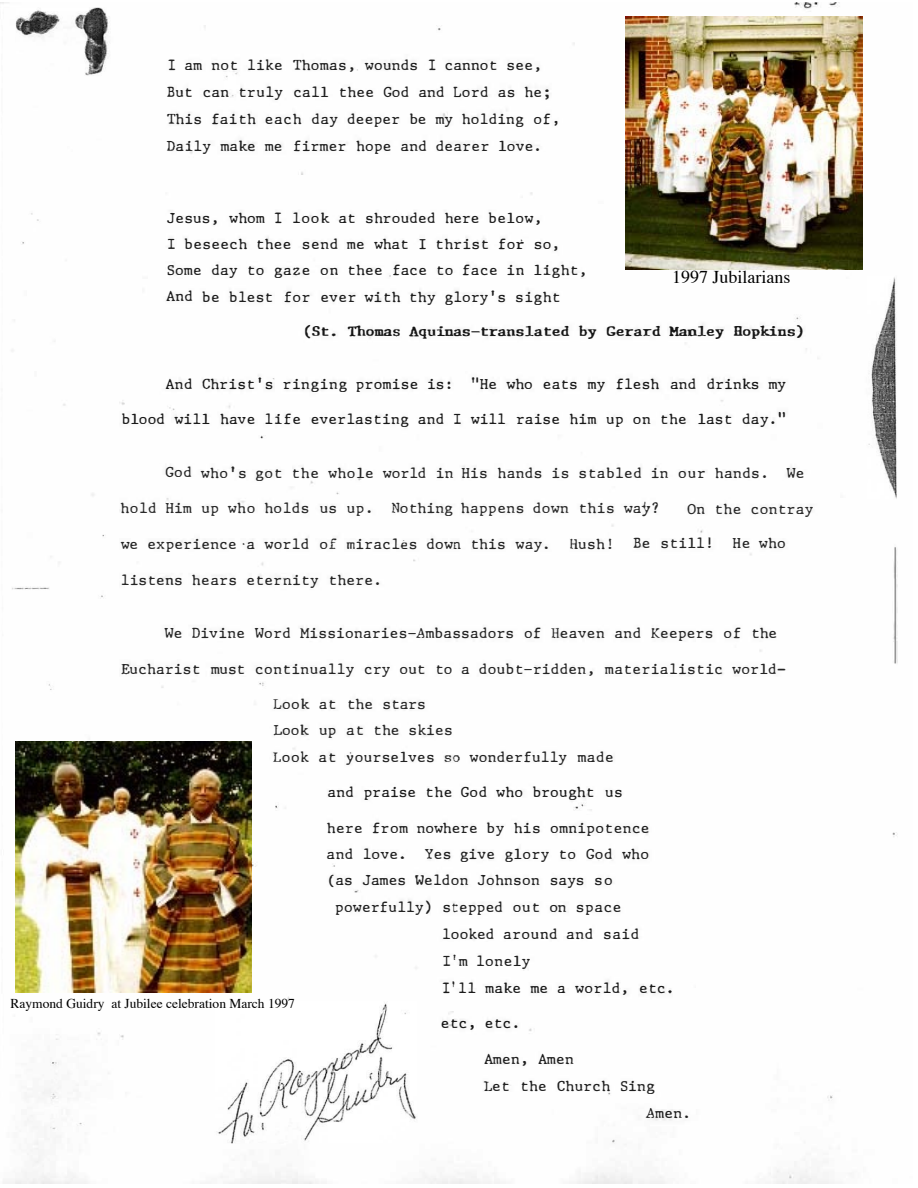
<style>
.page{position:relative;width:918px;height:1188px;background:#fff}
.page>*{position:absolute;margin:0;border:0;box-sizing:border-box;transform-origin:0 0}
.t1{font:18px "Times";color:#000}
.t2{font:16.2px "Fd 13204";color:#161616}
.t3{font:13.5px "Times";color:#000}
.t4{font:10.8px "Fd 3071";color:#242424}
.t5{font:10.8px "Fd 3071";color:#1e1e1e}
.t6{font:10.8px "Fd 3071";color:#191919}
.t7{font:10.8px "Fd 3071";color:#1f1f1f}
.t8{font:10.8px "Fd 3071";letter-spacing:.01em;color:#1c1c1c}
.t9{font:10.8px "Fd 3071";letter-spacing:-.01em;color:#1b1b1b}
.t10{font:10.8px "Fd 3071";letter-spacing:.015em;color:#252525}
.t11{font:10.8px "Fd 3071";letter-spacing:.02em;color:#282828}
.t12{font:10.8px "Fd 3071";color:#222}
.t13{font:10.8px "Fd 3071";letter-spacing:-.015em;color:#272727}
.t14{font:10.8px "Fd 3071";letter-spacing:.025em;color:#1e1e1e}
.t15{font:10.8px "Fd 3071";color:#282828}
.t16{font:10.8px "Fd 3071";letter-spacing:.005em;color:#1d1d1d}
.t17{font:10.8px "Fd 3071";letter-spacing:.005em;color:#171717}
.s1{color:#b4b4b4}
.s2{color:#949494}
.s3{color:#acacac}
.s4{font-family:"Fd 13205";font-size:7.05px}
</style>
<div class="page">
<img style="left:0;top:3px;width:898px;height:1181px">
<img style="left:16px;top:7px;width:224px;height:238px">
<img style="left:711px;top:141px;width:186px;height:359px">
<img style="left:11px;top:405px;width:407px;height:738px">
<svg style="left:573px;top:802px;width:13px;height:9px"></svg>
<img style="left:608px;top:1092px;width:8px;height:51px">
<svg style="left:828px;top:1096px;width:4px;height:4px"></svg>
<hr style="left:895px;top:547px;width:1px;height:116px;background:#747474">
<img style="left:15px;top:741px;width:237px;height:251px">
<img style="left:626px;top:16px;width:236px;height:254px">
<p class="t5" style="left:168px;top:56px;width:373px">I am not like Thomas,<span class="s1">.</span> wounds I cannot see,</p>
<p class="t5" style="left:167px;top:83px;width:384px">But can truly call thee God and Lord as he;</p>
<p class="t5" style="left:167px;top:110px;width:393px">This faith each day deeper be my holding of,</p>
<p class="t5" style="left:166px;top:137px;width:378px">Daily make me firmer hope and dearer love.</p>
<p class="t9" style="left:167px;top:209px;width:375px">Jesus, whom I look at shrouded here below,</p>
<p class="t8" style="left:167px;top:236px;width:393px">I beseech thee send me what I thrist for so,</p>
<p class="t8" style="left:167px;top:262px;width:420px">Some day to gaze on thee <span class="s2">.</span>face to face in light,</p>
<p class="t8" style="left:166px;top:288px;width:396px">And be blest for ever with thy glory' s sight</p>
<h2 class="t2" style="left:305px;top:320px;width:500px">(St. Thomas Aquinas-translated by Gerard Manley Hopkins)</h2>
<p class="t6" style="left:166px;top:376px;width:287px">And Christ' s<span class="s3">·</span> ringing promise is:</p>
<p class="t6" style="left:471px;top:375px;width:317px">"He who eats my flesh and drinks my</p>
<p class="t6" style="left:122px;top:411px;width:666px">blood will have life everlasting and I will raise him up on the last day."</p>
<p class="t10" style="left:165px;top:464px;width:606px">God who's got the whole world in His hands is stabled in our hands.</p>
<p class="t10" style="left:786px;top:464px;width:20px">We</p>
<p class="t11" style="left:120px;top:499px;width:255px">hold Him up who holds us up.</p>
<p class="t11" style="left:392px;top:500px;width:268px">Nothing happens down this way?</p>
<p class="t15" style="left:687px;top:500px;width:128px">On the contray</p>
<p class="t4" style="left:121px;top:535px;width:432px">we experience·a world of miracles down this way.</p>
<p class="t4" style="left:570px;top:535px;width:44px">Hush!</p>
<p class="t4" style="left:633px;top:535px;width:80px">Be still!</p>
<p class="t4" style="left:733px;top:535px;width:55px">He who</p>
<p class="t4" style="left:121px;top:571px;width:263px">listens hears eternity there.</p>
<p class="t4" style="left:164px;top:625px;width:615px">We Divine Word Missionaries-Ambassadors of Heaven and Keepers of the</p>
<p class="t4" style="left:121px;top:661px;width:666px">Eucharist must continually cry out to a doubt-ridden, materialistic world-</p>
<p class="t13" style="left:273px;top:695px;width:155px">Look at the stars</p>
<p class="t13" style="left:274px;top:722px;width:181px">Look up at the skies</p>
<p class="t12" style="left:273px;top:749px;width:343px">Look at yourselves <span class="s4">so</span> wonderfully made</p>
<p class="t9" style="left:328px;top:784px;width:297px">and praise the God who brought us</p>
<p class="t7" style="left:327px;top:819px;width:325px">here from nowhere by his omnipotence</p>
<p class="t7" style="left:327px;top:845px;width:80px">and love.</p>
<p class="t7" style="left:425px;top:845px;width:226px">Yes give glory to God who</p>
<p class="t7" style="left:329px;top:872px;width:286px">(as James l.eldon Johnson says so</p>
<p class="t7" style="left:335px;top:898px;width:288px">powerfully) stepped out on space</p>
<p class="t14" style="left:442px;top:926px;width:199px">looked around and said</p>
<p class="t5" style="left:442px;top:953px;width:90px">I'm lonely</p>
<p class="t6" style="left:442px;top:980px;width:232px">I'll make me a world, etc.</p>
<p class="t17" style="left:441px;top:1014px;width:82px">etc, etc.</p>
<p class="t16" style="left:484px;top:1051px;width:91px">Amen, Amen</p>
<p class="t5" style="left:483px;top:1078px;width:173px">Let the Church Sing</p>
<p class="t5" style="left:646px;top:1104px;width:47px">Amen.</p>
<h1 class="t1" style="left:672px;top:260px;width:120px">1997 Jubilarians</h1>
<p class="t3" style="left:10px;top:990px;width:286px">Raymond Guidry at Jubilee celebration March 1997</p>
</div>
